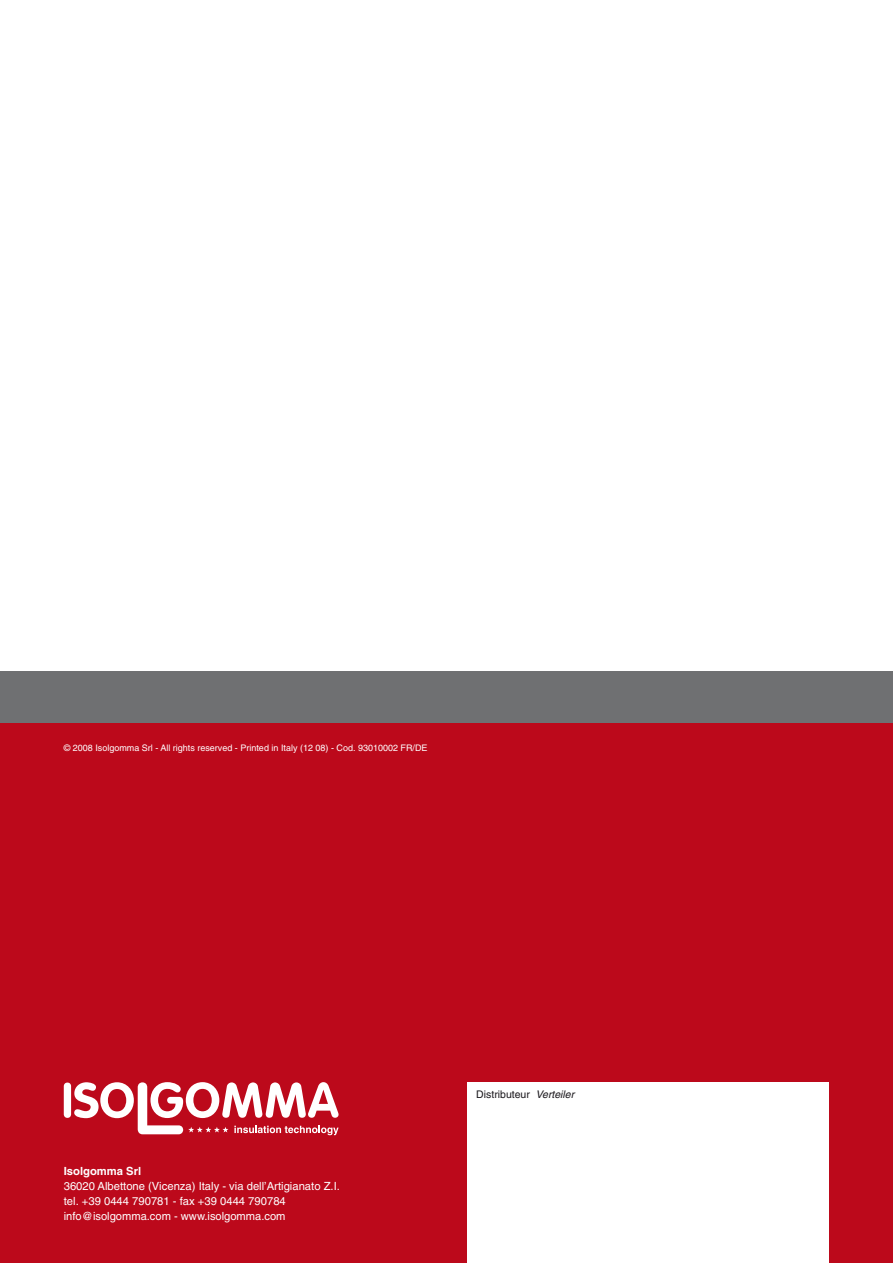
<style>
.page{position:relative;width:893px;height:1263px;background:#fff}
.page>*{position:absolute;margin:0;border:0;box-sizing:border-box;transform-origin:0 0}
.t1{font:11.25px/15px "Helvetica";color:#fff}
.t2{font:700 11.25px "Helvetica";color:#fff}
.t3{font:10.5px "Helvetica";color:#1a171c}
.t4{font:9px "Helvetica";color:#fff}
.s1{font-style:italic}
</style>
<div class="page">
<div style="left:0;top:704px;width:893px;height:559px;background:#bc091b"></div>
<div style="left:0;top:672px;width:893px;height:51px;background:#6f7072"></div>
<div style="left:64px;top:1082px;width:7px;height:36px;background:#fff;border-radius:4px"></div>
<svg style="left:74px;top:1082px;width:265px;height:53px"></svg>
<div style="left:468px;top:1082px;width:361px;height:181px;background:#fff"></div>
<p class="t4" style="left:64px;top:745px;width:365px">© 2008 Isolgomma Srl - All rights reserved - Printed in Italy (12 08) - Cod. 93010002 FR/DE</p>
<p class="t2" style="left:64px;top:1167px;width:79px">Isolgomma Srl</p>
<p class="t1" style="left:64px;top:1180px;width:278px">36020 Albettone (Vicenza) Italy - via dell’Artigianato Z.I. tel. +39 0444 790781 - fax +39 0444 790784 info@isolgomma.com - www.isolgomma.com</p>
<p class="t3" style="left:476px;top:1090px;width:100px">Distributeur <span class="s1">Verteiler</span></p>
</div>
